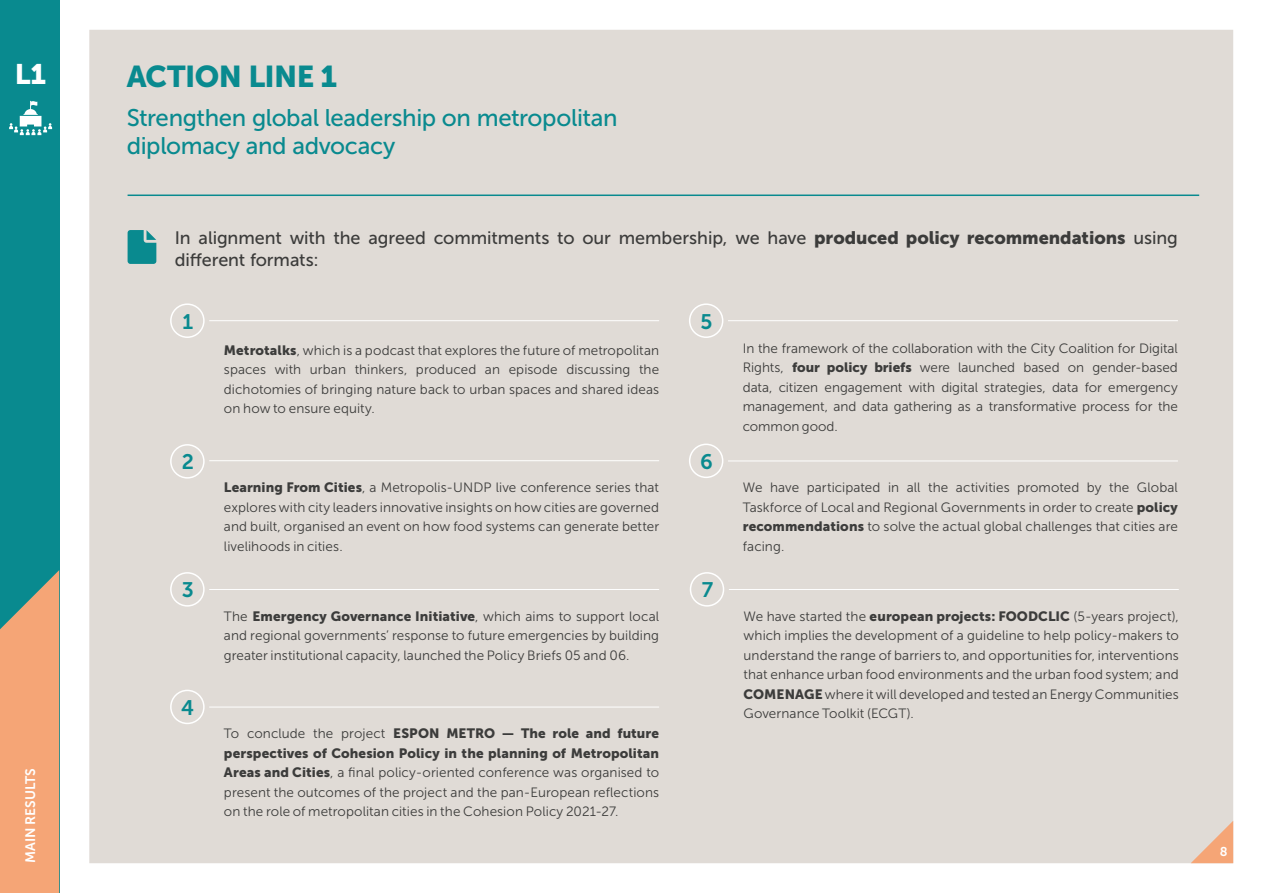
<style>
.page{position:relative;width:1263px;height:893px;background:#fff}
.page>*{position:absolute;margin:0;border:0;box-sizing:border-box;transform-origin:0 0}
.t1{font:30px "Museo Sans 900";letter-spacing:-.02em;color:#098a8f}
.t2{font:28.2px "Museo Sans 900";color:#fff}
.t3{font:24px/28.8px "Museo Sans 500";letter-spacing:-.015em;color:#098a8f}
.t4{font:21px "Museo Sans 700";color:#098a8f}
.t5{font:18px/22.5px "Museo Sans 500";letter-spacing:-.005em;color:#3c3c3b}
.t6{font:13.8px "Museo Sans 700";letter-spacing:-.005em;color:#fff}
.t7{font:13.5px/19.5px "Museo Sans 300";letter-spacing:.005em;color:#3c3c3b;text-align:justify}
.t8{font:13.5px/19.5px "Museo Sans 900";letter-spacing:.01em;color:#3c3c3b}
.t9{font:12.75px "Museo Sans 700";color:#fff}
.s1{font-family:"Museo Sans 900"}
.s2{font-family:"Museo Sans 300"}
</style>
<div class="page">
<div style="left:89px;top:30px;width:1144px;height:833px;background:#e0dbd6"></div>
<div style="left:0;top:0;width:60px;height:893px;background:#098a8f"></div>
<svg style="left:0;top:570px;width:59px;height:323px;background:#dfa278"></svg>
<svg style="left:9px;top:101px;width:43px;height:34px"></svg>
<svg style="left:1191px;top:821px;width:42px;height:42px;background:#eabfa5"></svg>
<hr style="left:128px;top:195px;width:1071px;height:1px;background:#098a8f">
<svg style="left:128px;top:230px;width:28px;height:34px"></svg>
<hr style="left:209px;top:320px;width:450px;height:1px;background:#fff">
<hr style="left:209px;top:460px;width:450px;height:1px;background:#fff">
<hr style="left:209px;top:589px;width:450px;height:1px;background:#fff">
<hr style="left:209px;top:707px;width:450px;height:1px;background:#fff">
<hr style="left:728px;top:461px;width:450px;height:1px;background:#fff">
<hr style="left:729px;top:589px;width:450px;height:1px;background:#fff">
<hr style="left:728px;top:320px;width:450px;height:1px;background:#fff">
<div style="left:170px;top:303px;width:35px;height:35px;border:2px solid #fff;border-radius:50%"></div>
<div style="left:170px;top:444px;width:35px;height:35px;border:2px solid #fff;border-radius:50%"></div>
<div style="left:170px;top:572px;width:35px;height:35px;border:2px solid #fff;border-radius:50%"></div>
<div style="left:170px;top:690px;width:35px;height:34px;border:2px solid #fff;border-radius:50%"></div>
<div style="left:689px;top:444px;width:34px;height:34px;border:2px solid #fff;border-radius:50%"></div>
<div style="left:690px;top:572px;width:34px;height:35px;border:2px solid #fff;border-radius:50%"></div>
<div style="left:689px;top:303px;width:34px;height:35px;border:2px solid #fff;border-radius:50%"></div>
<h2 class="t2" style="left:15px;top:58px;width:33px">L1</h2>
<p class="t6" style="left:23px;top:863px;width:97px;rotate:-90deg">MAIN RESULTS</p>
<h1 class="t1" style="left:127px;top:59px;width:212px">ACTION LINE 1</h1>
<h3 class="t3" style="left:127px;top:103px;width:492px">Strengthen global leadership on metropolitan diplomacy and advocacy</h3>
<h3 class="t5" style="left:175px;top:226px;width:1005px">In alignment with the agreed commitments to our membership, we have <span class="s1">produced policy recommendations</span> using different formats:</h3>
<h3 class="t4" style="left:182px;top:310px;width:12px">1</h3>
<h3 class="t4" style="left:701px;top:310px;width:13px">5</h3>
<p class="t7" style="left:224px;top:340px;width:437px"><span class="s1">Metrotalks</span>, which is a podcast that explores the future of metropolitan spaces with urban thinkers, produced an episode discussing the dichotomies of bringing nature back to urban spaces and shared ideas on how to ensure equity.</p>
<p class="t7" style="left:743px;top:338px;width:437px">In the framework of the collaboration with the City Coalition for Digital Rights, <span class="s1">four policy briefs</span> were launched based on gender-based data, citizen engagement with digital strategies, data for emergency management, and data gathering as a transformative process for the common good.</p>
<h3 class="t4" style="left:182px;top:450px;width:14px">2</h3>
<h3 class="t4" style="left:700px;top:450px;width:14px">6</h3>
<p class="t7" style="left:224px;top:478px;width:437px"><span class="s1">Learning From Cities</span>, a Metropolis-UNDP live conference series that explores with city leaders innovative insights on how cities are governed and built, organised an event on how food systems can generate better livelihoods in cities.</p>
<p class="t7" style="left:743px;top:478px;width:437px">We have participated in all the activities promoted by the Global Taskforce of Local and Regional Governments in order to create <span class="s1">policy recommendations</span> to solve the actual global challenges that cities are facing.</p>
<h3 class="t4" style="left:182px;top:578px;width:14px">3</h3>
<h3 class="t4" style="left:702px;top:578px;width:13px">7</h3>
<h3 class="t4" style="left:181px;top:696px;width:15px">4</h3>
<p class="t8" style="left:224px;top:606px;width:437px"><span class="s2">The</span> Emergency Governance Initiative<span class="s2">, which aims to support local</span></p>
<p class="t7" style="left:224px;top:626px;width:437px">and regional governments’ response to future emergencies by building greater institutional capacity, launched the Policy Briefs 05 and 06.</p>
<p class="t7" style="left:744px;top:606px;width:437px">We have started the <span class="s1">european projects: FOODCLIC</span> (5-years project), which implies the development of a guideline to help policy-makers to understand the range of barriers to, and opportunities for, interventions that enhance urban food environments and the urban food system; and <span class="s1">COMENAGE</span> where it will developed and tested an Energy Communities Governance Toolkit (ECGT).</p>
<p class="t8" style="left:224px;top:724px;width:437px"><span class="s2">To conclude the project</span> ESPON METRO — The role and future perspectives of Cohesion Policy in the planning of Metropolitan</p>
<p class="t7" style="left:224px;top:763px;width:437px"><span class="s1">Areas and Cities</span>, a final policy-oriented conference was organised to present the outcomes of the project and the pan-European reflections on the role of metropolitan cities in the Cohesion Policy 2021-27.</p>
<p class="t9" style="left:1220px;top:844px;width:9px">8</p>
</div>
